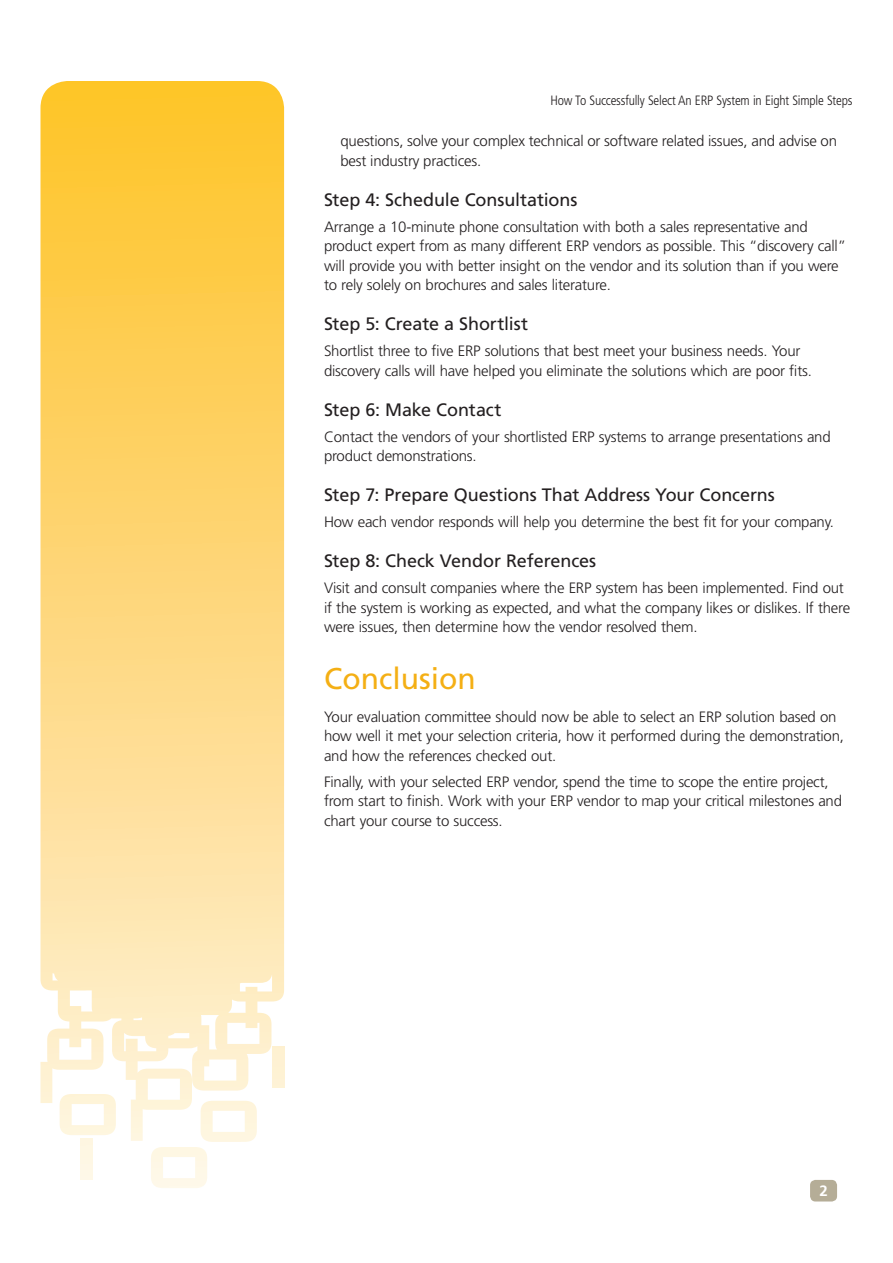
<style>
.page{position:relative;width:893px;height:1263px;background:#fff}
.page>*{position:absolute;margin:0;border:0;box-sizing:border-box;transform-origin:0 0}
.Main_Heading{font:30px "Frutiger";color:#f4af14}
.Body_Heading{font:18px "Frutiger LT Std";letter-spacing:-.005em;color:#231f20}
.Body_Copy{font:300 15px/19.5px "Frutiger LT Std";letter-spacing:-.015em;color:#231f20}
.t1{font:700 15px "Frutiger";color:#fff}
.t2{font:300 condensed 13.5px "Frutiger LT Std";letter-spacing:-.015em;color:#231f20}
</style>
<div class="page">
<svg style="left:40px;top:81px;width:244px;height:1060px;background:#fed980"></svg>
<div style="left:81px;top:1138px;width:11px;height:42px;background:#fef7e4"></div>
<svg style="left:151px;top:1101px;width:106px;height:87px"></svg>
<svg style="left:60px;top:1094px;width:56px;height:41px"></svg>
<div style="left:272px;top:1047px;width:12px;height:41px;background:#fef2d3"></div>
<div style="left:810px;top:1180px;width:27px;height:21px;background:#b5ad97;border-radius:5px"></div>
<p class="t2" style="left:551px;top:92px;width:303px">How To Successfully Select An ERP System in Eight Simple Steps</p>
<p class="Body_Copy" style="left:340px;top:132px;width:498px">questions, solve your complex technical or software related issues, and advise on best industry practices.</p>
<p class="Body_Heading" style="left:324px;top:189px;width:255px">Step 4: Schedule Consultations</p>
<p class="Body_Copy" style="left:324px;top:217px;width:524px">Arrange a 10-minute phone consultation with both a sales representative and product expert from as many different ERP vendors as possible. This “discovery call” will provide you with better insight on the vendor and its solution than if you were to rely solely on brochures and sales literature.</p>
<p class="Body_Heading" style="left:324px;top:313px;width:205px">Step 5: Create a Shortlist</p>
<p class="Body_Copy" style="left:324px;top:342px;width:489px">Shortlist three to five ERP solutions that best meet your business needs. Your discovery calls will have helped you eliminate the solutions which are poor fits.</p>
<p class="Body_Heading" style="left:324px;top:399px;width:179px">Step 6: Make Contact</p>
<p class="Body_Copy" style="left:324px;top:427px;width:508px">Contact the vendors of your shortlisted ERP systems to arrange presentations and product demonstrations.</p>
<p class="Body_Heading" style="left:324px;top:484px;width:452px">Step 7: Prepare Questions That Address Your Concerns</p>
<p class="Body_Copy" style="left:324px;top:513px;width:511px">How each vendor responds will help you determine the best fit for your company.</p>
<p class="Body_Heading" style="left:324px;top:550px;width:274px">Step 8: Check Vendor References</p>
<p class="Body_Copy" style="left:324px;top:579px;width:528px">Visit and consult companies where the ERP system has been implemented. Find out if the system is working as expected, and what the company likes or dislikes. If there were issues, then determine how the vendor resolved them.</p>
<p class="Main_Heading" style="left:324px;top:660px;width:153px">Conclusion</p>
<p class="Body_Copy" style="left:324px;top:707px;width:521px">Your evaluation committee should now be able to select an ERP solution based on how well it met your selection criteria, how it performed during the demonstration, and how the references checked out.</p>
<p class="Body_Copy" style="left:324px;top:772px;width:519px">Finally, with your selected ERP vendor, spend the time to scope the entire project, from start to finish. Work with your ERP vendor to map your critical milestones and chart your course to success.</p>
<p class="t1" style="left:819px;top:1182px;width:10px">2</p>
</div>
